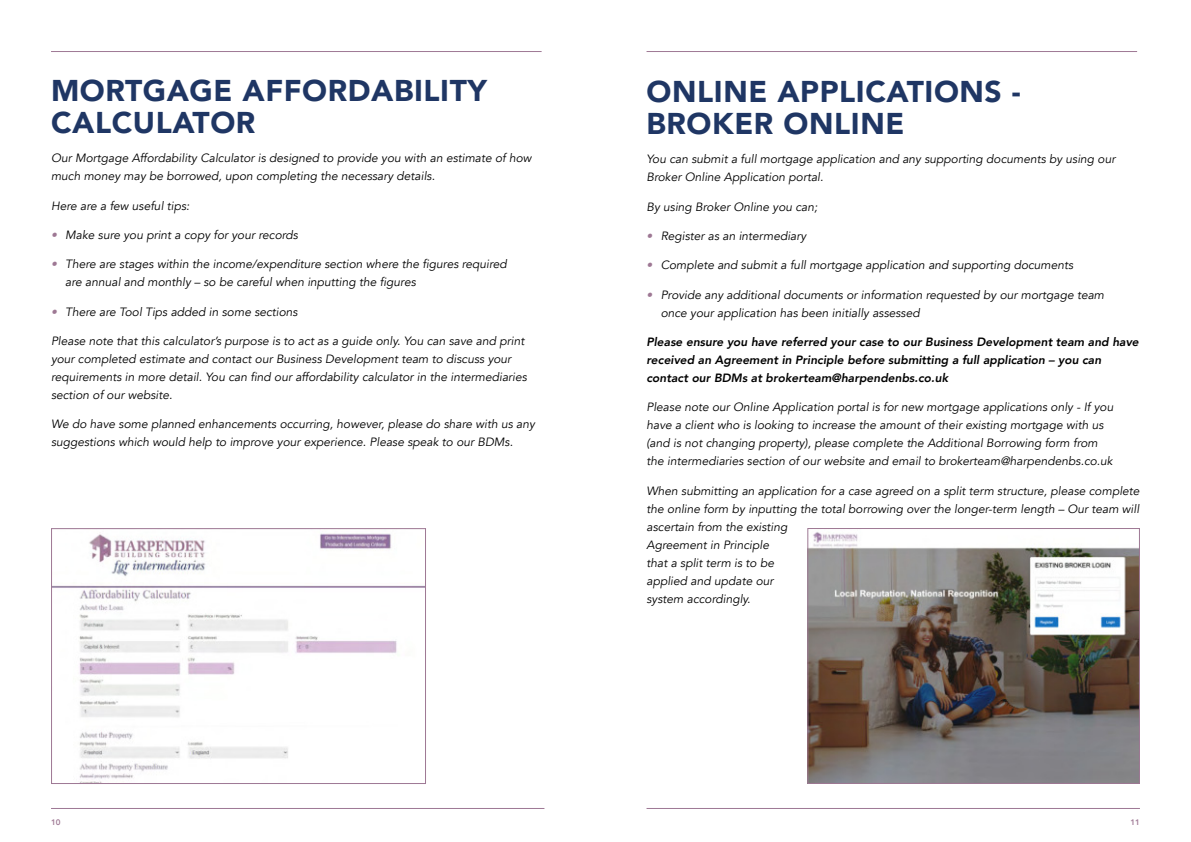
<style>
.page{position:relative;width:1191px;height:842px;background:#fff}
.page>*{position:absolute;margin:0;border:0;box-sizing:border-box;transform-origin:0 0}
.t1{font:900 30px/32px "Avenir";letter-spacing:.02em;color:#1f3664}
.t2{font:italic 12px/18px "Avenir";color:#000}
.t3{font:italic 800 12px/18px "Avenir";color:#000}
.t4{font:800 8px "Avenir";color:#9e7894}
.s1{color:#9e7894}
</style>
<div class="page">
<hr style="left:51px;top:808px;width:493px;height:1px;background:#9e7894">
<hr style="left:646px;top:808px;width:494px;height:1px;background:#9e7894">
<img style="left:53px;top:533px;width:371px;height:249px">
<div style="left:51px;top:528px;width:375px;height:256px;border:1px solid #9e7894"></div>
<img style="left:809px;top:532px;width:329px;height:250px">
<div style="left:807px;top:528px;width:333px;height:256px;border:1px solid #9e7894"></div>
<hr style="left:51px;top:51px;width:490px;height:1px;background:#9e7894">
<hr style="left:646px;top:51px;width:491px;height:1px;background:#9e7894">
<h1 class="t1" style="left:51px;top:76px;width:437px">MORTGAGE AFFORDABILITY<br>CALCULATOR</h1>
<p class="t2" style="left:51px;top:150px;width:482px">Our Mortgage Affordability Calculator is designed to provide you with an estimate of how much money may be borrowed, upon completing the necessary details.</p>
<p class="t2" style="left:51px;top:198px;width:140px">Here are a few useful tips:</p>
<p class="t2" style="left:51px;top:227px;width:248px"><span class="s1">•</span> Make sure you print a copy for your records</p>
<p class="t2" style="left:65px;top:255px;width:443px;text-indent:-14px"><span class="s1">•</span> There are stages within the income/expenditure section where the figures required are annual and monthly – so be careful when inputting the figures</p>
<p class="t2" style="left:51px;top:304px;width:248px"><span class="s1">•</span> There are Tool Tips added in some sections</p>
<p class="t2" style="left:51px;top:332px;width:477px">Please note that this calculator’s purpose is to act as a guide only. You can save and print your completed estimate and contact our Business Development team to discuss your requirements in more detail. You can find our affordability calculator in the intermediaries section of our website.</p>
<p class="t2" style="left:51px;top:416px;width:485px">We do have some planned enhancements occurring, however, please do share with us any suggestions which would help to improve your experience. Please speak to our BDMs.</p>
<h1 class="t1" style="left:646px;top:77px;width:376px">ONLINE APPLICATIONS -<br>BROKER ONLINE</h1>
<p class="t2" style="left:646px;top:151px;width:470px">You can submit a full mortgage application and any supporting documents by using our<br>Broker Online Application portal.</p>
<p class="t2" style="left:646px;top:199px;width:172px">By using Broker Online you can;</p>
<p class="t2" style="left:646px;top:228px;width:161px"><span class="s1">•</span> Register as an intermediary</p>
<p class="t2" style="left:646px;top:257px;width:428px"><span class="s1">•</span> Complete and submit a full mortgage application and supporting documents</p>
<p class="t2" style="left:660px;top:286px;width:445px;text-indent:-14px"><span class="s1">•</span> Provide any additional documents or information requested by our mortgage team once your application has been initially assessed</p>
<p class="t3" style="left:646px;top:334px;width:494px">Please ensure you have referred your case to our Business Development team and have received an Agreement in Principle before submitting a full application – you can contact our BDMs at brokerteam@harpendenbs.co.uk</p>
<p class="t2" style="left:646px;top:399px;width:468px">Please note our Online Application portal is for new mortgage applications only - If you have a client who is looking to increase the amount of their existing mortgage with us (and is not changing property), please complete the Additional Borrowing form from the intermediaries section of our website and email to brokerteam@harpendenbs.co.uk</p>
<p class="t2" style="left:646px;top:483px;width:494px">When submitting an application for a case agreed on a split term structure, please complete the online form by inputting the total borrowing over the longer-term length – Our team will ascertain from the existing<br>Agreement in Principle<br>that a split term is to be<br>applied and update our<br>system accordingly.</p>
<p class="t4" style="left:51px;top:819px;width:11px">10</p>
<p class="t4" style="left:1130px;top:819px;width:11px">11</p>
</div>
